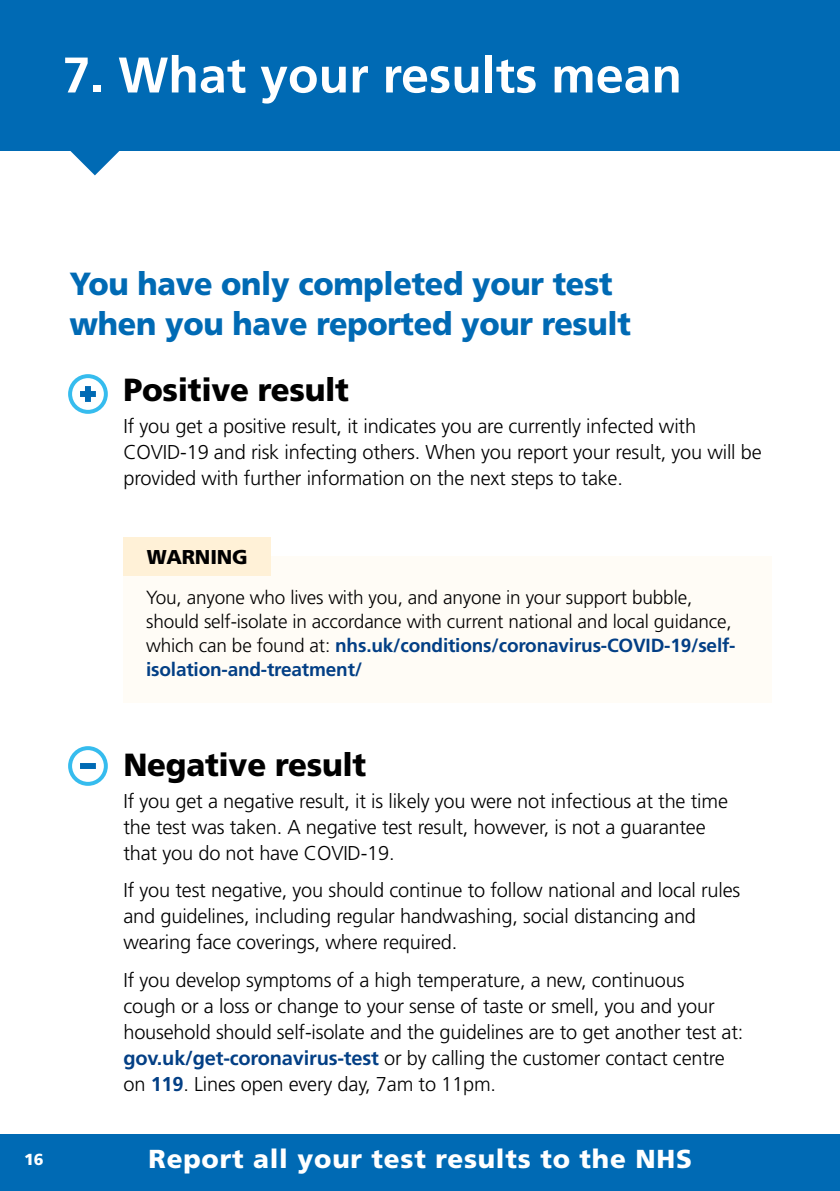
<style>
.page{position:relative;width:840px;height:1191px;background:#fff}
.page>*{position:absolute;margin:0;border:0;box-sizing:border-box;transform-origin:0 0}
.t1{font:700 50px "Frutiger LT Std";color:#fff}
.t2{font:900 32px/40px "Frutiger LT Std";letter-spacing:-.01em;color:#006ab4;scale:.95 1}
.t3{font:900 32px "Frutiger LT Std";letter-spacing:-.01em;color:#000}
.t4{font:900 26px "Frutiger LT Std";letter-spacing:.03em;color:#fff}
.t5{font:300 20px/26px "Frutiger LT Std";letter-spacing:-.01em;color:#000}
.t6{font:900 20px "Frutiger LT Std";letter-spacing:-.01em;color:#000}
.t7{font:300 19px/24px "Frutiger LT Std";letter-spacing:-.01em;color:#000}
.t8{font:900 16px "Frutiger LT Std";color:#fff}
.s1{font-weight:700;color:#033f85}
</style>
<div class="page">
<div style="left:0;top:1134px;width:839px;height:57px;background:#006ab4"></div>
<svg style="left:69px;top:150px;width:51px;height:25px"></svg>
<div style="left:0;top:0;width:839px;height:150px;background:#006ab4"></div>
<div style="left:68px;top:746px;width:40px;height:40px;border:4px solid #36bcee;border-radius:50%"></div>
<div style="left:80px;top:763px;width:16px;height:6px;background:#006ab4"></div>
<div style="left:68px;top:374px;width:40px;height:40px;border:4px solid #36bcee;border-radius:50%"></div>
<div style="left:80px;top:391px;width:16px;height:6px;background:#006ab4"></div>
<div style="left:85px;top:386px;width:6px;height:16px;background:#006ab4"></div>
<div style="left:123px;top:556px;width:648px;height:147px;background:#fffcf6"></div>
<div style="left:123px;top:537px;width:148px;height:38px;background:#fff1d7"></div>
<h2 class="t1" style="left:63px;top:46px;width:620px">7. What your results mean</h2>
<h2 class="t2" style="left:69px;top:263px;width:592px">You have only completed your test when you have reported your result</h2>
<h3 class="t3" style="left:123px;top:370px;width:227px">Positive result</h3>
<p class="t5" style="left:123px;top:413px;width:639px">If you get a positive result, it indicates you are currently infected with<br>COVID-19 and risk infecting others. When you report your result, you will be provided with further information on the next steps to take.</p>
<p class="t6" style="left:147px;top:544px;width:102px">WARNING</p>
<p class="t7" style="left:146px;top:586px;width:590px">You, anyone who lives with you, and anyone in your support bubble, should self-isolate in accordance with current national and local guidance, which can be found at: <span class="s1">nhs.uk/conditions/coronavirus-COVID-19/self&shy;isolation-and-treatment/</span></p>
<h3 class="t3" style="left:123px;top:745px;width:244px">Negative result</h3>
<p class="t5" style="left:123px;top:788px;width:605px">If you get a negative result, it is likely you were not infectious at the time the test was taken. A negative test result, however, is not a guarantee that you do not have COVID-19.</p>
<p class="t5" style="left:123px;top:877px;width:618px">If you test negative, you should continue to follow national and local rules and guidelines, including regular handwashing, social distancing and wearing face coverings, where required.</p>
<p class="t5" style="left:123px;top:967px;width:621px">If you develop symptoms of a high temperature, a new, continuous<br>cough or a loss or change to your sense of taste or smell, you and your household should self-isolate and the guidelines are to get another test at: <span class="s1">gov.uk/get-coronavirus-test</span> or by calling the customer contact centre on <span class="s1">119</span>. Lines open every day, 7am to 11pm.</p>
<p class="t8" style="left:24px;top:1150px;width:21px">16</p>
<h3 class="t4" style="left:148px;top:1142px;width:544px">Report all your test results to the NHS</h3>
</div>
